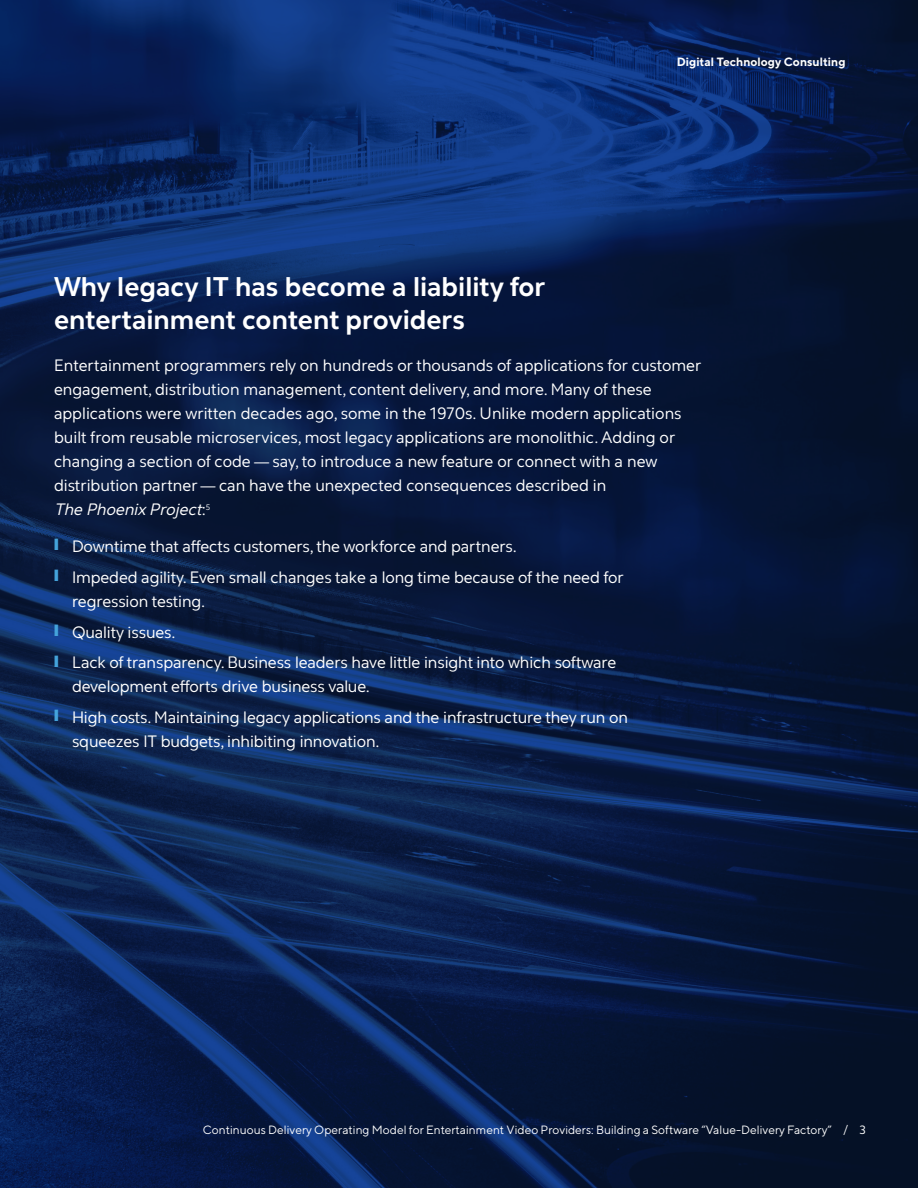
<style>
.page{position:relative;width:918px;height:1188px;background:#fff}
.page>*{position:absolute;margin:0;border:0;box-sizing:border-box;transform-origin:0 0}
.Heading_1_-_18_22{font:700 27px/33px "Cognizant Sans";color:#fff}
.Executive_summary_bo{font:16.5px/24px "Cognizant Sans";letter-spacing:-.005em;color:#fff}
.t1{font:12px "TT Norms";color:#fff}
.t2{font:700 12px "TT Norms";color:#fff}
.s1{font-style:italic}
.s2{color:#44a3db}
.s3{font-family:"Cognizant Sans"}
</style>
<div class="page">
<img style="left:0;top:0;width:918px;height:1188px">
<p class="t2" style="left:677px;top:54px;width:170px">Digital Technology Consulting</p>
<p class="Heading_1_-_18_22" style="left:54px;top:270px;width:493px">Why legacy IT has become a liability for entertainment content providers</p>
<p class="Executive_summary_bo" style="left:54px;top:353px;width:649px">Entertainment programmers rely on hundreds or thousands of applications for customer engagement, distribution management, content delivery, and more. Many of these applications were written decades ago, some in the 1970s. Unlike modern applications built from reusable microservices, most legacy applications are monolithic. Adding or changing a section of code — say, to introduce a new feature or connect with a new distribution partner — can have the unexpected consequences described in<br><span class="s1">The PhoenixProject</span>: <sup>5</sup></p>
<p class="Executive_summary_bo" style="left:54px;top:535px;width:464px"><span class="s2">❙</span> Downtime that affects customers, the workforce and partners.</p>
<p class="Executive_summary_bo" style="left:72px;top:565px;width:553px;text-indent:-18px"><span class="s2">❙</span> Impeded agility. Even small changes take a long time because of the need for regression testing.</p>
<p class="Executive_summary_bo" style="left:54px;top:620px;width:123px"><span class="s2">❙</span> Quality issues.</p>
<p class="Executive_summary_bo" style="left:72px;top:651px;width:546px;text-indent:-18px"><span class="s2">❙</span> Lack of transparency. Business leaders have little insight into which software development efforts drive business value.</p>
<p class="Executive_summary_bo" style="left:72px;top:706px;width:558px;text-indent:-18px"><span class="s2">❙</span> High costs. Maintaining legacy applications and the infrastructure they run on squeezes IT budgets, inhibiting innovation.</p>
<p class="t1" style="left:203px;top:1122px;width:665px">Continuous Delivery Operating Model for Entertainment Video Providers: Building a Software “Value-Delivery Factory” <span class="s3">/ 3</span></p>
</div>
